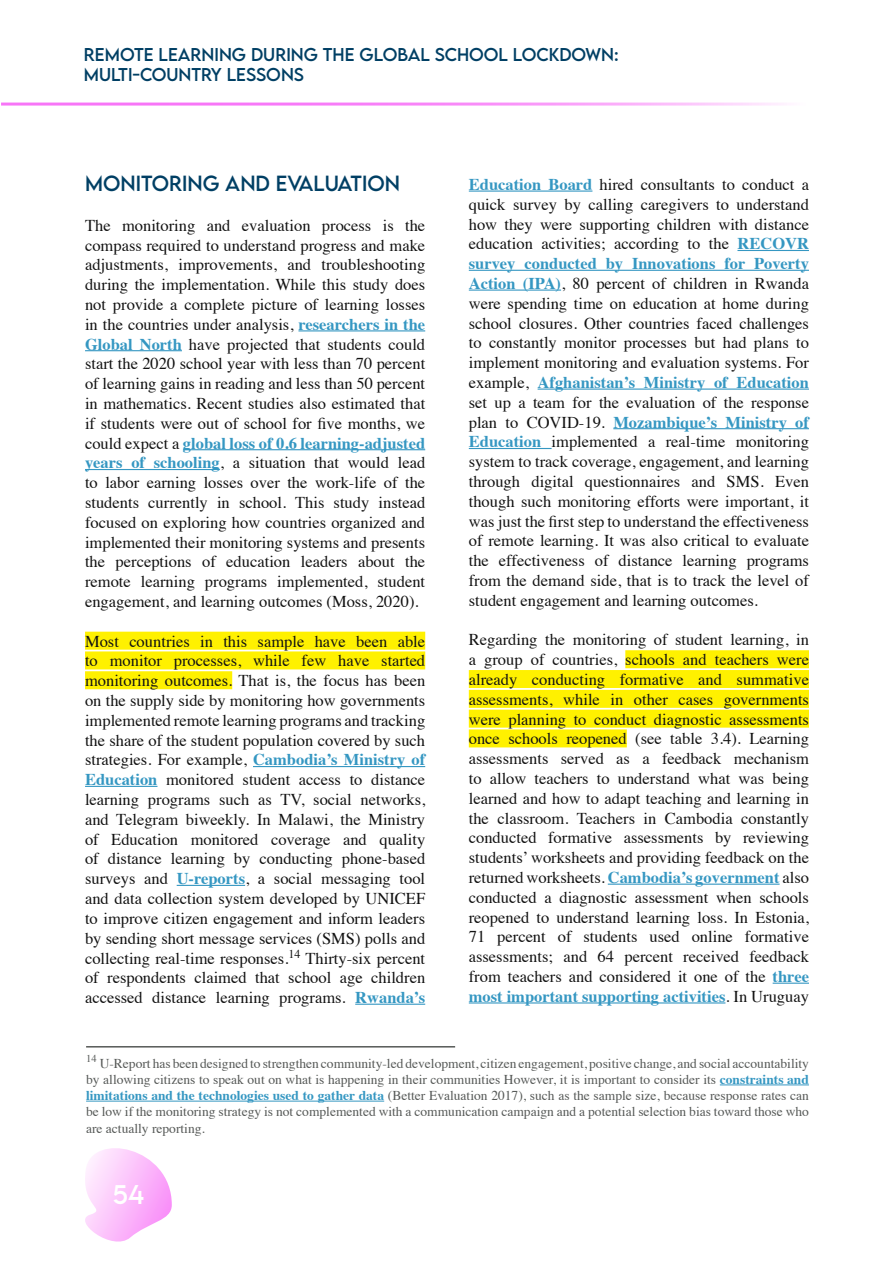
<style>
.page{position:relative;width:893px;height:1263px;background:#fff}
.page>*{position:absolute;margin:0;border:0;box-sizing:border-box;transform-origin:0 0}
.t1{font:24px "LEMONMILK";color:#fff}
.t2{font:19.5px "LEMONMILK";color:#003f64}
.t3{font:16.5px/19.8px "Times";color:#121212;text-align:justify}
.t4{font:16.5px/19.8px "LEMONMILK";color:#003f64}
.t5{font:13.5px/16.2px "Times";color:#565957;text-align:justify}
.s1{font-weight:700;color:#3597c2}
</style>
<div class="page">
<svg style="left:85px;top:1148px;width:87px;height:94px"></svg>
<hr style="left:469px;top:190px;width:123px;height:2px;background:#3597c2">
<hr style="left:737px;top:250px;width:72px;height:1px;background:#3597c2">
<hr style="left:469px;top:270px;width:340px;height:1px;background:#3597c2">
<hr style="left:469px;top:289px;width:92px;height:2px;background:#3597c2">
<hr style="left:538px;top:388px;width:271px;height:2px;background:#3597c2">
<hr style="left:613px;top:428px;width:196px;height:1px;background:#3597c2">
<hr style="left:469px;top:448px;width:83px;height:1px;background:#3597c2">
<div style="left:625px;top:650px;width:184px;height:18px;background:#fff100"></div>
<div style="left:469px;top:670px;width:340px;height:18px;background:#fff100"></div>
<div style="left:469px;top:690px;width:340px;height:18px;background:#fff100"></div>
<div style="left:469px;top:710px;width:340px;height:18px;background:#fff100"></div>
<div style="left:469px;top:729px;width:158px;height:18px;background:#fff100"></div>
<hr style="left:608px;top:883px;width:172px;height:2px;background:#3597c2">
<hr style="left:773px;top:982px;width:36px;height:2px;background:#3597c2">
<hr style="left:469px;top:1002px;width:256px;height:1px;background:#3597c2">
<hr style="left:298px;top:330px;width:127px;height:1px;background:#3597c2">
<hr style="left:85px;top:350px;width:97px;height:1px;background:#3597c2">
<hr style="left:183px;top:449px;width:242px;height:1px;background:#3597c2">
<hr style="left:85px;top:469px;width:135px;height:1px;background:#3597c2">
<div style="left:85px;top:632px;width:340px;height:18px;background:#fff100"></div>
<div style="left:85px;top:651px;width:340px;height:18px;background:#fff100"></div>
<div style="left:85px;top:671px;width:147px;height:18px;background:#fff100"></div>
<hr style="left:253px;top:766px;width:172px;height:1px;background:#3597c2">
<hr style="left:85px;top:786px;width:72px;height:1px;background:#3597c2">
<hr style="left:177px;top:885px;width:68px;height:1px;background:#3597c2">
<hr style="left:355px;top:1004px;width:70px;height:1px;background:#3597c2">
<hr style="left:86px;top:1046px;width:369px;height:1px;background:#565957">
<hr style="left:720px;top:1084px;width:89px;height:1px;background:#3597c2">
<hr style="left:86px;top:1101px;width:298px;height:1px;background:#3597c2">
<p class="t4" style="left:84px;top:45px;width:536px">REMOTE LEARNING DURING THE GLOBAL SCHOOL LOCKDOWN:<br>MULTI-COUNTRY LESSONS</p>
<p class="t2" style="left:85px;top:171px;width:317px">MONITORING AND EVALUATION</p>
<p class="t3" style="left:85px;top:214px;width:342px">The monitoring and evaluation process is the compass required to understand progress and make adjustments, improvements, and troubleshooting during the implementation. While this study does not provide a complete picture of learning losses in the countries under analysis, <span class="s1">researchers in the Global North</span> have projected that students could start the 2020 school year with less than 70 percent of learning gains in reading and less than 50 percent in mathematics. Recent studies also estimated that if students were out of school for five months, we could expect a <span class="s1">global loss of 0.6 learning-adjusted years of schooling</span>, a situation that would lead to labor earning losses over the work-life of the students currently in school. This study instead focused on exploring how countries organized and implemented their monitoring systems and presents the perceptions of education leaders about the remote learning programs implemented, student engagement, and learning outcomes (Moss, 2020).</p>
<p class="t3" style="left:85px;top:630px;width:342px">Most countries in this sample have been able to monitor processes, while few have started monitoring outcomes. That is, the focus has been on the supply side by monitoring how governments implemented remote learning programs and tracking the share of the student population covered by such strategies. For example, <span class="s1">Cambodia’s Ministry of Education</span> monitored student access to distance learning programs such as TV, social networks, and Telegram biweekly. In Malawi, the Ministry of Education monitored coverage and quality of distance learning by conducting phone-based surveys and <span class="s1">U-reports</span>, a social messaging tool and data collection system developed by UNICEF to improve citizen engagement and inform leaders by sending short message services (SMS) polls and collecting real-time responses.<sup>14</sup> Thirty-six percent of respondents claimed that school age children accessed distance learning programs. <span class="s1">Rwanda’s</span></p>
<p class="t3" style="left:469px;top:173px;width:342px"><span class="s1">Education Board</span> hired consultants to conduct a quick survey by calling caregivers to understand how they were supporting children with distance education activities; according to the <span class="s1">RECOVR survey conducted by Innovations for Poverty Action (IPA)</span>, 80 percent of children in Rwanda were spending time on education at home during school closures. Other countries faced challenges to constantly monitor processes but had plans to implement monitoring and evaluation systems. For example, <span class="s1">Afghanistan’s Ministry of Education </span>set up a team for the evaluation of the response plan to COVID-19. <span class="s1">Mozambique’s Ministry of Education</span> implemented a real-time monitoring system to track coverage, engagement, and learning through digital questionnaires and SMS. Even though such monitoring efforts were important, it was just the first step to understand the effectiveness of remote learning. It was also critical to evaluate the effectiveness of distance learning programs from the demand side, that is to track the level of student engagement and learning outcomes.</p>
<p class="t3" style="left:469px;top:628px;width:342px">Regarding the monitoring of student learning, in a group of countries, schools and teachers were already conducting formative and summative assessments, while in other cases governments were planning to conduct diagnostic assessments once schools reopened (see table 3.4). Learning assessments served as a feedback mechanism to allow teachers to understand what was being learned and how to adapt teaching and learning in the classroom. Teachers in Cambodia constantly conducted formative assessments by reviewing students’ worksheets and providing feedback on the returned worksheets. <span class="s1">Cambodia’s government</span> also conducted a diagnostic assessment when schools reopened to understand learning loss. In Estonia, 71 percent of students used online formative assessments; and 64 percent received feedback from teachers and considered it one of the <span class="s1">three most important supporting activities</span>. In Uruguay</p>
<p class="t5" style="left:86px;top:1054px;width:724px"><sup>14</sup> U-Report has been designed to strengthen community-led development, citizen engagement, positive change, and social accountability by allowing citizens to speak out on what is happening in their communities However, it is important to consider its <span class="s1">constraints and limitations and the technologies used to gather data</span> (Better Evaluation 2017), such as the sample size, because response rates can be low if the monitoring strategy is not complemented with a communication campaign and a potential selection bias toward those who are actually reporting.</p>
<h1 class="t1" style="left:113px;top:1179px;width:33px">54</h1>
</div>
